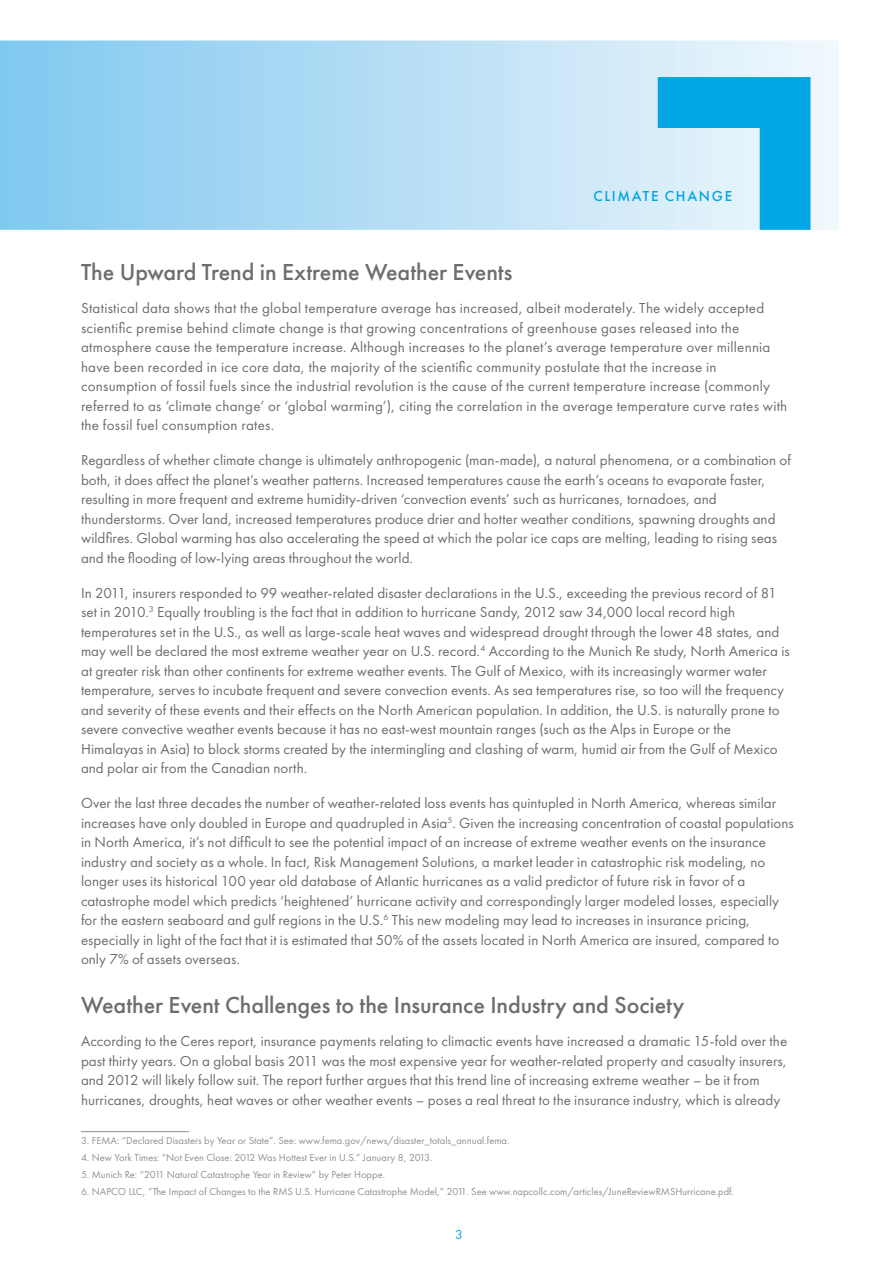
<style>
.page{position:relative;width:893px;height:1263px;background:#fff}
.page>*{position:absolute;margin:0;border:0;box-sizing:border-box;transform-origin:0 0}
.t1{font:500 24px "Futura PT";letter-spacing:-.005em;color:#6c6d70}
.t2{font:15px/19.5px "Futura PT";letter-spacing:.005em;color:#6c6d70}
.t3{font:500 15px "Futura PT";letter-spacing:.115em;color:#00a5e3}
.t4{font:13.5px "Futura PT";color:#00a5e3}
.footnote{font:10.5px "Futura PT";color:#8f9194}
</style>
<div class="page">
<div style="left:0;top:40px;width:839px;height:190px;background:linear-gradient(to right,#81c8ef,#f1f7fc)"></div>
<svg style="left:658px;top:77px;width:152px;height:153px;background:#63c6ed"></svg>
<hr style="left:81px;top:1131px;width:108px;height:1px;background:#8f9194">
<p class="t3" style="left:593px;top:187px;width:140px">CLIMATE CHANGE</p>
<h3 class="t1" style="left:81px;top:258px;width:433px">The Upward Trend in Extreme Weather Events</h3>
<p class="t2" style="left:81px;top:299px;width:708px">Statistical data shows that the global temperature average has increased, albeit moderately. The widely accepted scientific premise behind climate change is that growing concentrations of greenhouse gases released into the atmosphere cause the temperature increase. Although increases to the planet’s average temperature over millennia have been recorded in ice core data, the majority of the scientific community postulate that the increase in consumption of fossil fuels since the industrial revolution is the cause of the current temperature increase (commonly referred to as ‘climate change’ or ‘global warming’), citing the correlation in the average temperature curve rates with the fossil fuel consumption rates.</p>
<p class="t2" style="left:81px;top:450px;width:711px">Regardless of whether climate change is ultimately anthropogenic (man-made), a natural phenomena, or a combination of both, it does affect the planet’s weather patterns. Increased temperatures cause the earth’s oceans to evaporate faster, resulting in more frequent and extreme humidity-driven ‘convection events’ such as hurricanes, tornadoes, and thunderstorms. Over land, increased temperatures produce drier and hotter weather conditions, spawning droughts and wildfires. Global warming has also accelerating the speed at which the polar ice caps are melting, leading to rising seas and the flooding of low-lying areas throughout the world.</p>
<p class="t2" style="left:81px;top:583px;width:710px">In 2011, insurers responded to 99 weather-related disaster declarations in the U.S., exceeding the previous record of 81 set in 2010.<sup>3</sup> Equally troubling is the fact that in addition to hurricane Sandy, 2012 saw 34,000 local record high temperatures set in the U.S., as well as large-scale heat waves and widespread drought through the lower 48 states, and may well be declared the most extreme weather year on U.S. record.<sup>4</sup> According to the Munich Re study, North America is at greater risk than other continents for extreme weather events. The Gulf of Mexico, with its increasingly warmer water temperature, serves to incubate frequent and severe convection events. As sea temperatures rise, so too will the frequency and severity of these events and their effects on the North American population. In addition, the U.S. is naturally prone to severe convective weather events because it has no east-west mountain ranges (such as the Alps in Europe or the Himalayas in Asia) to block storms created by the intermingling and clashing of warm, humid air from the Gulf of Mexico and polar air from the Canadian north.</p>
<p class="t2" style="left:81px;top:793px;width:714px">Over the last three decades the number of weather-related loss events has quintupled in North America, whereas similar increases have only doubled in Europe and quadrupled in Asia<sup>5</sup>. Given the increasing concentration of coastal populations in North America, it’s not difficult to see the potential impact of an increase of extreme weather events on the insurance industry and society as a whole. In fact, Risk Management Solutions, a market leader in catastrophic risk modeling, no longer uses its historical 100 year old database of Atlantic hurricanes as a valid predictor of future risk in favor of a catastrophe model which predicts ‘heightened’ hurricane activity and correspondingly larger modeled losses, especially for the eastern seaboard and gulf regions in the U.S.<sup>6</sup> This new modeling may lead to increases in insurance pricing, especially in light of the fact that it is estimated that 50% of the assets located in North America are insured, compared to only 7% of assets overseas.</p>
<h3 class="t1" style="left:81px;top:991px;width:605px">Weather Event Challenges to the Insurance Industry and Society</h3>
<p class="t2" style="left:81px;top:1031px;width:708px">According to the Ceres report, insurance payments relating to climactic events have increased a dramatic 15-fold over the past thirty years. On a global basis 2011 was the most expensive year for weather-related property and casualty insurers, and 2012 will likely follow suit. The report further argues that this trend line of increasing extreme weather – be it from hurricanes, droughts, heat waves or other weather events – poses a real threat to the insurance industry, which is already</p>
<p class="footnote" style="left:81px;top:1134px;width:430px">3. FEMA: “Declared Disasters by Year or State”. See: www.fema.gov/news/disaster_totals_annual.fema.</p>
<p class="footnote" style="left:81px;top:1151px;width:353px">4. New York Times: “Not Even Close: 2012 Was Hottest Ever in U.S.” January 8, 2013.</p>
<p class="footnote" style="left:81px;top:1168px;width:306px">5. Munich Re: “2011 Natural Catastrophe Year in Review” by Peter Hoppe.</p>
<p class="footnote" style="left:81px;top:1185px;width:655px">6. NAPCO LLC, “The Impact of Changes to the RMS U.S. Hurricane Catastrophe Model,” 2011. See www.napcollc.com/articles/JuneReviewRMSHurricane.pdf.</p>
<p class="t4" style="left:455px;top:1226px;width:9px">3</p>
</div>
